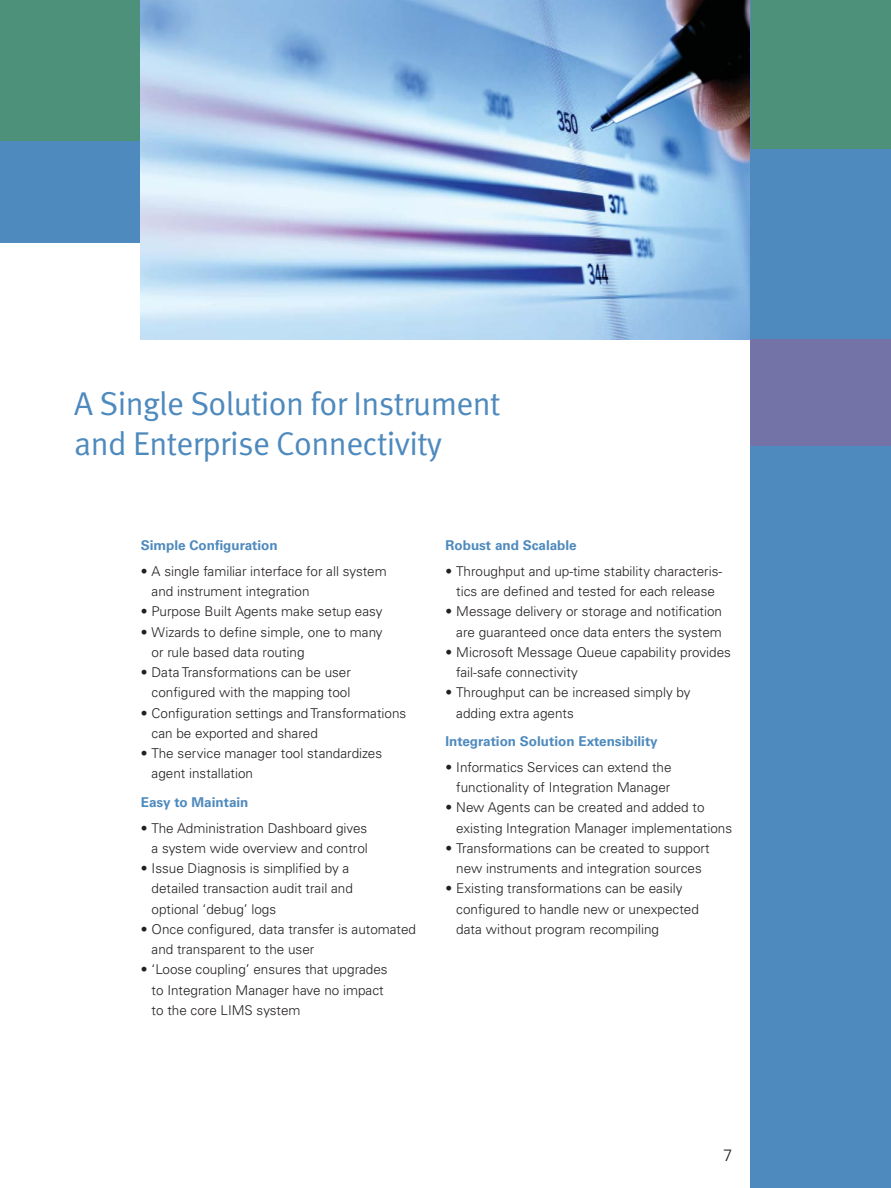
<style>
.page{position:relative;width:891px;height:1188px;background:#fff}
.page>*{position:absolute;margin:0;border:0;box-sizing:border-box;transform-origin:0 0}
.t1{font:33px/39.6px "Meta Normal LF";letter-spacing:-.02em;color:#4e8abe}
.t2{font:300 16.5px "Univers";color:#231f20}
.t3{font:300 13.5px/20.2px "Univers";color:#231f20}
.t4{font:700 13.5px "Univers";color:#4e8abe}
</style>
<div class="page">
<div style="left:0;top:140px;width:140px;height:103px;background:#4e8abe"></div>
<div style="left:0;top:0;width:141px;height:140px;background:#4d917b"></div>
<img style="left:140px;top:0;width:610px;height:340px">
<div style="left:750px;top:0;width:141px;height:1188px;background:#4e8abe"></div>
<div style="left:750px;top:339px;width:141px;height:107px;background:#7373a8"></div>
<div style="left:752px;top:0;width:139px;height:148px;background:#4d917b"></div>
<h1 class="t1" style="left:74px;top:386px;width:428px">A Single Solution for Instrument and Enterprise Connectivity</h1>
<p class="t4" style="left:141px;top:540px;width:139px">Simple Configuration</p>
<p class="t3" style="left:152px;top:562px;width:237px;text-indent:-11px">• A single familiar interface for all system and instrument integration</p>
<p class="t3" style="left:141px;top:603px;width:243px">• Purpose Built Agents make setup easy</p>
<p class="t3" style="left:152px;top:623px;width:233px;text-indent:-11px">• Wizards to define simple, one to many or rule based data routing</p>
<p class="t3" style="left:141px;top:663px;width:212px;text-align:right">• Data Transformations can be user configured with the mapping tool</p>
<p class="t3" style="left:152px;top:704px;width:256px;text-indent:-11px">• Configuration settings and Transformations can be exported and shared</p>
<p class="t3" style="left:152px;top:744px;width:232px;text-indent:-11px">• The service manager tool standardizes agent installation</p>
<p class="t4" style="left:141px;top:797px;width:109px">Easy to Maintain</p>
<p class="t3" style="left:141px;top:819px;width:229px;text-align:right">• The Administration Dashboard gives a system wide overview and control</p>
<p class="t3" style="left:152px;top:860px;width:203px;text-indent:-11px">• Issue Diagnosis is simplified by a detailed transaction audit trail and optional ‘debug’ logs</p>
<p class="t3" style="left:152px;top:920px;width:266px;text-indent:-11px">• Once configured, data transfer is automated and transparent to the user</p>
<p class="t3" style="left:152px;top:961px;width:238px;text-indent:-11px">• ‘Loose coupling’ ensures that upgrades to Integration Manager have no impact to the core LIMS system</p>
<p class="t4" style="left:445px;top:540px;width:133px">Robust and Scalable</p>
<p class="t3" style="left:445px;top:562px;width:278px;text-align:center">• Throughput and up-time stability characteris&shy;tics are defined and tested for each release</p>
<p class="t3" style="left:445px;top:603px;width:278px;text-align:right">• Message delivery or storage and notification are guaranteed once data enters the system</p>
<p class="t3" style="left:456px;top:643px;width:276px;text-indent:-11px">• Microsoft Message Queue capability provides fail-safe connectivity</p>
<p class="t3" style="left:456px;top:684px;width:236px;text-indent:-11px">• Throughput can be increased simply by adding extra agents</p>
<p class="t4" style="left:445px;top:737px;width:214px">Integration Solution Extensibility</p>
<p class="t3" style="left:445px;top:758px;width:228px;text-align:right">• Informatics Services can extend the functionality of Integration Manager</p>
<p class="t3" style="left:456px;top:799px;width:277px;text-indent:-11px">• New Agents can be created and added to existing Integration Manager implementations</p>
<p class="t3" style="left:445px;top:839px;width:266px;text-align:center">• Transformations can be created to support new instruments and integration sources</p>
<p class="t3" style="left:456px;top:880px;width:244px;text-indent:-11px">• Existing transformations can be easily configured to handle new or unexpected data without program recompiling</p>
<p class="t2" style="left:723px;top:1149px;width:11px">7</p>
</div>
